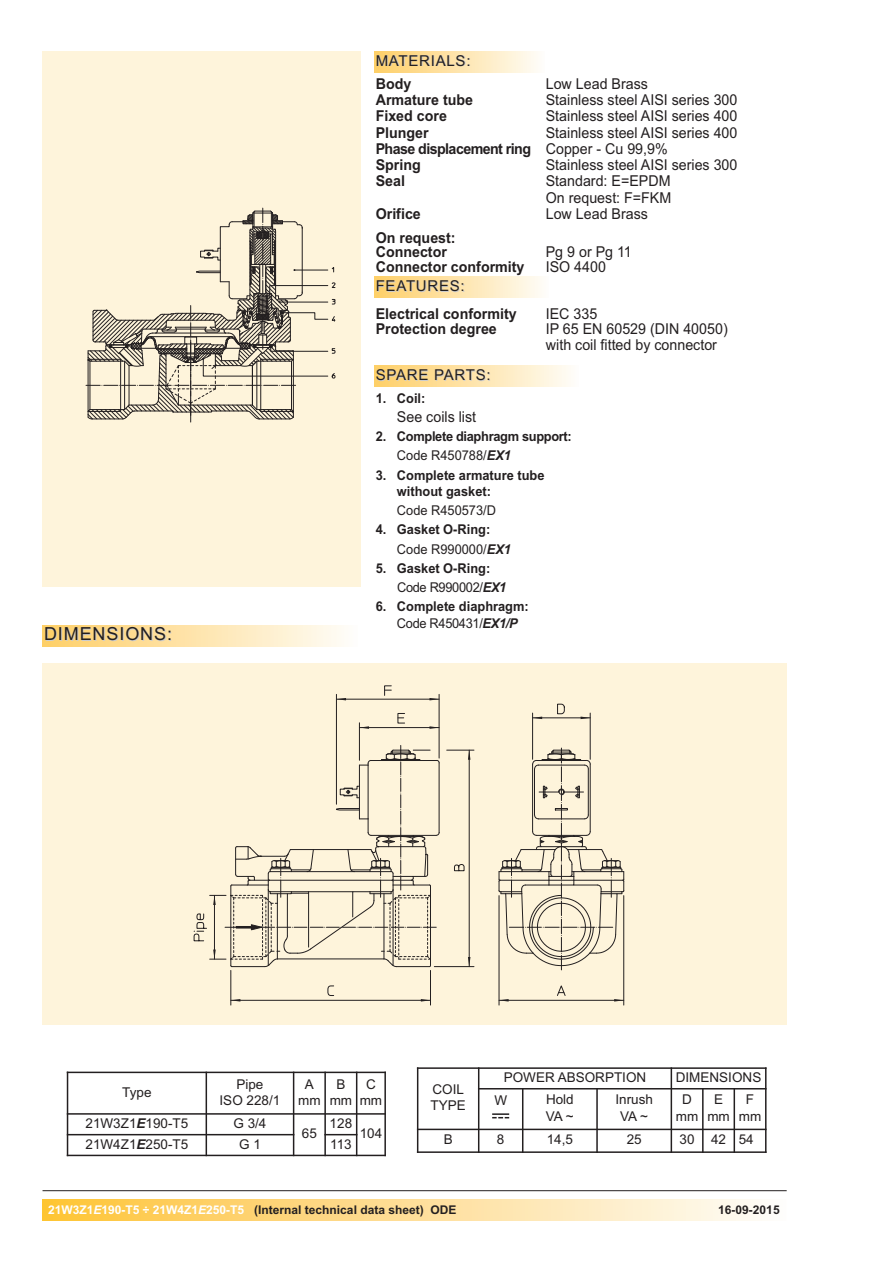
<style>
.page{position:relative;width:893px;height:1263px;background:#fff}
.page>*{position:absolute;margin:0;border:0;box-sizing:border-box;transform-origin:0 0}
.t1{font:18px "Arial";letter-spacing:.05em;color:#231f20}
.t2{font:15px/16.2px "Arial";color:#231f20;scale:.95 1}
.t3{font:700 15px/14.7px "Arial";color:#231f20;scale:.95 1}
.t4{font:15px "Arial";letter-spacing:.05em;color:#231f20}
.t5{font:13.5px/16.2px "Arial";color:#231f20;text-align:center}
.t6{font:700 13.5px/16.2px "Arial";color:#231f20;scale:.95 1}
.t7{font:700 13.5px/19.2px "Arial";letter-spacing:-.025em;color:#231f20;scale:.95 1}
.t8{font:13.5px "Arial";color:#231f20;scale:.95 1}
.t9{font:700 12px "Arial";color:#231f20}
.s1{font-weight:700}
.s2{font-weight:400}
.s3{font-style:italic}
.s4{font-weight:700;font-style:italic}
.s5{color:#fff}
.s6{font-style:italic;color:#fff}
</style>
<div class="page">
<div style="left:43px;top:1199px;width:744px;height:21px;background:linear-gradient(to right,#fec338,#fefcfb)"></div>
<div style="left:43px;top:625px;width:314px;height:21px;background:linear-gradient(to right,#fece66,#fefdf9)"></div>
<div style="left:374px;top:51px;width:170px;height:21px;background:linear-gradient(to right,#fece67,#fefcf7)"></div>
<div style="left:43px;top:51px;width:318px;height:536px;background:#fef4db"></div>
<svg style="left:86px;top:208px;width:250px;height:214px"></svg>
<div style="left:43px;top:663px;width:744px;height:362px;background:#fef4db"></div>
<svg style="left:498px;top:748px;width:126px;height:222px"></svg>
<hr style="left:499px;top:1000px;width:125px;height:1px;background:#231f20">
<hr style="left:623px;top:895px;width:1px;height:110px;background:#231f20">
<hr style="left:499px;top:895px;width:1px;height:110px;background:#231f20">
<svg style="left:499px;top:999px;width:10px;height:2px"></svg>
<svg style="left:614px;top:999px;width:10px;height:2px"></svg>
<svg style="left:557px;top:985px;width:9px;height:11px"></svg>
<hr style="left:533px;top:718px;width:57px;height:1px;background:#231f20">
<hr style="left:590px;top:713px;width:1px;height:46px;background:#231f20">
<hr style="left:532px;top:713px;width:1px;height:46px;background:#231f20">
<svg style="left:533px;top:716px;width:9px;height:3px"></svg>
<svg style="left:581px;top:716px;width:9px;height:3px"></svg>
<svg style="left:557px;top:704px;width:8px;height:10px"></svg>
<hr style="left:469px;top:750px;width:1px;height:216px;background:#231f20">
<hr style="left:434px;top:966px;width:40px;height:1px;background:#231f20">
<svg style="left:468px;top:957px;width:2px;height:9px"></svg>
<svg style="left:447px;top:750px;width:27px;height:10px"></svg>
<svg style="left:454px;top:864px;width:11px;height:7px"></svg>
<hr style="left:231px;top:1000px;width:199px;height:1px;background:#231f20">
<hr style="left:430px;top:970px;width:1px;height:35px;background:#231f20">
<hr style="left:231px;top:970px;width:1px;height:35px;background:#231f20">
<svg style="left:231px;top:999px;width:9px;height:2px"></svg>
<svg style="left:421px;top:999px;width:9px;height:2px"></svg>
<svg style="left:327px;top:985px;width:7px;height:11px"></svg>
<svg style="left:194px;top:745px;width:246px;height:222px"></svg>
<hr style="left:336px;top:699px;width:103px;height:1px;background:#231f20">
<hr style="left:439px;top:694px;width:1px;height:64px;background:#231f20">
<hr style="left:336px;top:694px;width:1px;height:110px;background:#231f20">
<svg style="left:429px;top:698px;width:10px;height:2px"></svg>
<svg style="left:337px;top:698px;width:9px;height:2px"></svg>
<svg style="left:384px;top:685px;width:8px;height:11px"></svg>
<hr style="left:359px;top:727px;width:80px;height:1px;background:#231f20">
<hr style="left:359px;top:723px;width:1px;height:37px;background:#231f20">
<svg style="left:429px;top:726px;width:10px;height:3px"></svg>
<svg style="left:359px;top:726px;width:10px;height:3px"></svg>
<svg style="left:397px;top:713px;width:8px;height:10px"></svg>
<hr style="left:43px;top:1190px;width:744px;height:1px;background:#231f20">
<div style="left:374px;top:276px;width:175px;height:22px;background:linear-gradient(to right,#fece66,#fefdf9)"></div>
<div style="left:374px;top:366px;width:204px;height:21px;background:linear-gradient(to right,#fece66,#fefcf8)"></div>
<hr style="left:417px;top:1067px;width:1px;height:86px;background:#231f20">
<hr style="left:478px;top:1067px;width:1px;height:86px;background:#231f20">
<hr style="left:522px;top:1088px;width:1px;height:65px;background:#231f20">
<hr style="left:596px;top:1088px;width:2px;height:65px;background:#231f20">
<hr style="left:671px;top:1067px;width:1px;height:86px;background:#231f20">
<hr style="left:702px;top:1088px;width:2px;height:65px;background:#231f20">
<hr style="left:734px;top:1088px;width:1px;height:65px;background:#231f20">
<hr style="left:765px;top:1067px;width:1px;height:86px;background:#231f20">
<hr style="left:417px;top:1067px;width:349px;height:2px;background:#231f20">
<hr style="left:478px;top:1088px;width:288px;height:1px;background:#231f20">
<hr style="left:417px;top:1129px;width:349px;height:1px;background:#231f20">
<hr style="left:417px;top:1151px;width:349px;height:2px;background:#231f20">
<svg style="left:492px;top:1113px;width:17px;height:5px"></svg>
<hr style="left:67px;top:1071px;width:1px;height:85px;background:#231f20">
<hr style="left:206px;top:1071px;width:1px;height:85px;background:#231f20">
<hr style="left:293px;top:1071px;width:1px;height:85px;background:#231f20">
<hr style="left:324px;top:1071px;width:2px;height:85px;background:#231f20">
<hr style="left:356px;top:1071px;width:1px;height:85px;background:#231f20">
<hr style="left:384px;top:1071px;width:2px;height:85px;background:#231f20">
<hr style="left:67px;top:1071px;width:319px;height:2px;background:#231f20">
<hr style="left:67px;top:1113px;width:319px;height:2px;background:#231f20">
<hr style="left:67px;top:1134px;width:227px;height:1px;background:#231f20">
<hr style="left:324px;top:1134px;width:33px;height:1px;background:#231f20">
<hr style="left:67px;top:1155px;width:319px;height:1px;background:#231f20">
<p class="t4" style="left:376px;top:52px;width:96px">MATERIALS:</p>
<p class="t3" style="left:376px;top:76px;width:39px">Body</p>
<p class="t2" style="left:546px;top:76px;width:109px">Low Lead Brass</p>
<p class="t3" style="left:376px;top:93px;width:104px">Armature tube</p>
<p class="t2" style="left:546px;top:92px;width:203px">Stainless steel AISI series 300</p>
<p class="t3" style="left:376px;top:109px;width:77px">Fixed core</p>
<p class="t2" style="left:546px;top:108px;width:203px">Stainless steel AISI series 400</p>
<p class="t3" style="left:376px;top:125px;width:57px">Plunger</p>
<p class="t2" style="left:376px;top:124px;width:382px;text-indent:170px">Stainless steel AISI series 400<br><span class="s1">Phase displacement ring</span> Copper - Cu 99,9%<br><span class="s1">Spring</span></p>
<p class="t2" style="left:546px;top:157px;width:203px">Stainless steel AISI series 300</p>
<p class="t1" style="left:44px;top:624px;width:130px">DIMENSIONS:</p>
<p class="t3" style="left:376px;top:174px;width:32px">Seal</p>
<p class="t2" style="left:546px;top:173px;width:134px">Standard: E=EPDM<br>On request: F=FKM</p>
<p class="t3" style="left:376px;top:206px;width:49px">Orifice</p>
<p class="t2" style="left:546px;top:206px;width:109px">Low Lead Brass</p>
<p class="t3" style="left:376px;top:230px;width:86px">On request:<br>Connector</p>
<p class="t2" style="left:546px;top:244px;width:92px">Pg 9 or Pg 11</p>
<p class="t3" style="left:376px;top:259px;width:158px">Connector conformity</p>
<p class="t2" style="left:546px;top:259px;width:65px">ISO 4400</p>
<p class="t3" style="left:376px;top:307px;width:150px">Electrical conformity</p>
<p class="t2" style="left:546px;top:306px;width:56px">IEC 335</p>
<p class="t3" style="left:376px;top:321px;width:129px">Protection degree</p>
<p class="t2" style="left:546px;top:321px;width:193px">IP 65 EN 60529 (DIN 40050) with coil fitted by connector</p>
<p class="t4" style="left:376px;top:277px;width:91px">FEATURES:</p>
<p class="t4" style="left:376px;top:366px;width:116px">SPARE PARTS:</p>
<p class="t6" style="left:376px;top:390px;width:54px">1. Coil:</p>
<p class="t2" style="left:397px;top:408px;width:85px">See coils list</p>
<p class="t7" style="left:397px;top:427px;width:185px;text-indent:-21px">2. Complete diaphragm support:<br><span class="s2">Code R450788/</span><span class="s3">EX1</span></p>
<p class="t6" style="left:397px;top:467px;width:157px;text-indent:-21px">3. Complete armature tube without gasket:</p>
<p class="t8" style="left:397px;top:502px;width:106px">Code R450573/D</p>
<p class="t6" style="left:397px;top:520px;width:122px;line-height:19.2px;text-indent:-21px">4. Gasket O-Ring:<br><span class="s2">Code R990000/</span><span class="s3">EX1</span></p>
<p class="t6" style="left:397px;top:559px;width:117px;line-height:19.2px;text-indent:-21px">5. Gasket O-Ring:<br><span class="s2">Code R990002/</span><span class="s3">EX1</span></p>
<p class="t6" style="left:397px;top:599px;width:140px;text-indent:-21px">6. Complete diaphragm:<br><span class="s2">Code R450431/</span><span class="s3">EX1/P</span></p>
<p class="t5" style="left:122px;top:1084px;width:31px">Type</p>
<p class="t5" style="left:220px;top:1076px;width:62px">Pipe<br>ISO 228/1</p>
<p class="t5" style="left:298px;top:1076px;width:24px">A mm</p>
<p class="t5" style="left:330px;top:1076px;width:24px">B mm</p>
<p class="t5" style="left:360px;top:1076px;width:24px">C mm</p>
<p class="t5" style="left:86px;top:1115px;width:104px">21W3Z1<span class="s4">E</span>190-T5</p>
<p class="t5" style="left:233px;top:1115px;width:35px">G 3/4</p>
<p class="t5" style="left:302px;top:1125px;width:17px">65</p>
<p class="t5" style="left:330px;top:1115px;width:24px">128</p>
<p class="t5" style="left:360px;top:1125px;width:24px">104</p>
<p class="t5" style="left:86px;top:1136px;width:104px">21W4Z1<span class="s4">E</span>250-T5</p>
<p class="t5" style="left:239px;top:1136px;width:23px">G 1</p>
<p class="t5" style="left:330px;top:1136px;width:23px">113</p>
<p class="t5" style="left:431px;top:1081px;width:37px;text-align:left">COIL<br>TYPE</p>
<p class="t5" style="left:504px;top:1069px;width:144px">POWER ABSORPTION</p>
<p class="t5" style="left:676px;top:1069px;width:87px">DIMENSIONS</p>
<p class="t5" style="left:494px;top:1092px;width:14px">W</p>
<p class="t5" style="left:546px;top:1092px;width:29px;text-align:left">Hold<br>VA ~</p>
<p class="t5" style="left:615px;top:1092px;width:39px">Inrush<br>VA ~</p>
<p class="t5" style="left:676px;top:1092px;width:24px">D mm</p>
<p class="t5" style="left:707px;top:1092px;width:24px">E mm</p>
<p class="t5" style="left:739px;top:1092px;width:24px">F mm</p>
<p class="t5" style="left:444px;top:1131px;width:11px">B</p>
<p class="t5" style="left:497px;top:1131px;width:9px">8</p>
<p class="t5" style="left:547px;top:1131px;width:28px">14,5</p>
<p class="t5" style="left:627px;top:1131px;width:17px">25</p>
<p class="t5" style="left:680px;top:1131px;width:76px">30 42 54</p>
<p class="t9" style="left:48px;top:1203px;width:410px"><span class="s5">21W3Z1</span><span class="s6">E</span><span class="s5">190-T5 ÷ 21W4Z1</span><span class="s6">E</span><span class="s5">250-T5</span> (Internal technical data sheet) ODE</p>
<p class="t9" style="left:718px;top:1203px;width:63px">16-09-2015</p>
</div>
